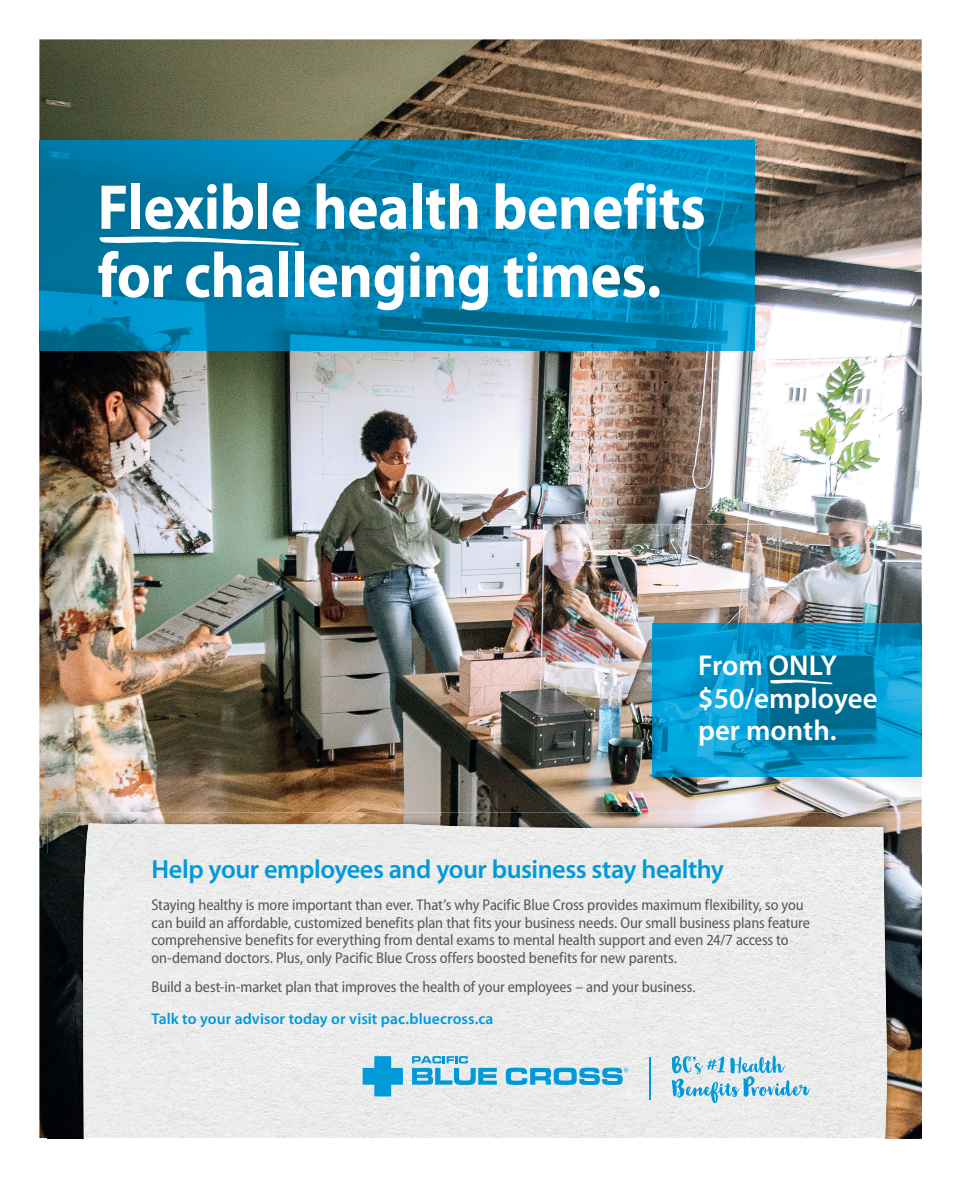
<style>
.page{position:relative;width:963px;height:1182px;background:#fff}
.page>*{position:absolute;margin:0;border:0;box-sizing:border-box;transform-origin:0 0}
.t1{font:700 63.88px/68.1px "Myriad Pro";letter-spacing:-.005em;color:#fff;scale:.92 1}
.t2{font:600 28.75px/32.4px "Myriad Pro";color:#fff}
.t3{font:600 26.25px "Myriad Pro";letter-spacing:-.02em;color:#009ad9}
.t4{font:semi-condensed 15.62px/17.5px "Myriad Pro";letter-spacing:-.01em;color:#585752}
.t5{font:600 15.62px "Myriad Pro";letter-spacing:.005em;color:#009ad9}
</style>
<div class="page">
<img style="left:39px;top:39px;width:882px;height:1098px">
<img style="left:39px;top:140px;width:715px;height:210px">
<img style="left:652px;top:623px;width:269px;height:153px">
<img style="left:48px;top:812px;width:873px;height:40px">
<img style="left:48px;top:852px;width:29px;height:285px">
<img style="left:894px;top:852px;width:27px;height:285px">
<img style="left:77px;top:816px;width:817px;height:321px">
<img style="left:83px;top:823px;width:804px;height:314px">
<svg style="left:506px;top:1067px;width:122px;height:17px;background:#60bbdf"></svg>
<svg style="left:412px;top:1055px;width:85px;height:29px;background:#83c7e2"></svg>
<svg style="left:362px;top:1056px;width:41px;height:40px;background:#52b6de"></svg>
<hr style="left:649px;top:1056px;width:2px;height:43px;background:#009ad9">
<svg style="left:672px;top:1055px;width:138px;height:47px;background:#b2d8e6"></svg>
<svg style="left:99px;top:236px;width:200px;height:9px"></svg>
<svg style="left:770px;top:679px;width:62px;height:5px"></svg>
<h1 class="t1" style="left:98px;top:171px;width:662px">Flexible health benefits for challenging times.</h1>
<h2 class="t2" style="left:698px;top:648px;width:181px">From ONLY $50/employee per month.</h2>
<h3 class="t3" style="left:151px;top:851px;width:574px">Help your employees and your business stay healthy</h3>
<p class="t4" style="left:151px;top:896px;width:660px">Staying healthy is more important than ever. That’s why Pacific Blue Cross provides maximum flexibility, so you can build an affordable, customized benefits plan that fits your business needs. Our small business plans feature comprehensive benefits for everything from dental exams to mental health support and even 24/7 access to on-demand doctors. Plus, only Pacific Blue Cross offers boosted benefits for new parents.</p>
<p class="t4" style="left:151px;top:977px;width:545px">Build a best-in-market plan that improves the health of your employees – and your business.</p>
<p class="t5" style="left:151px;top:1008px;width:343px">Talk to your advisor today or visit pac.bluecross.ca</p>
</div>
